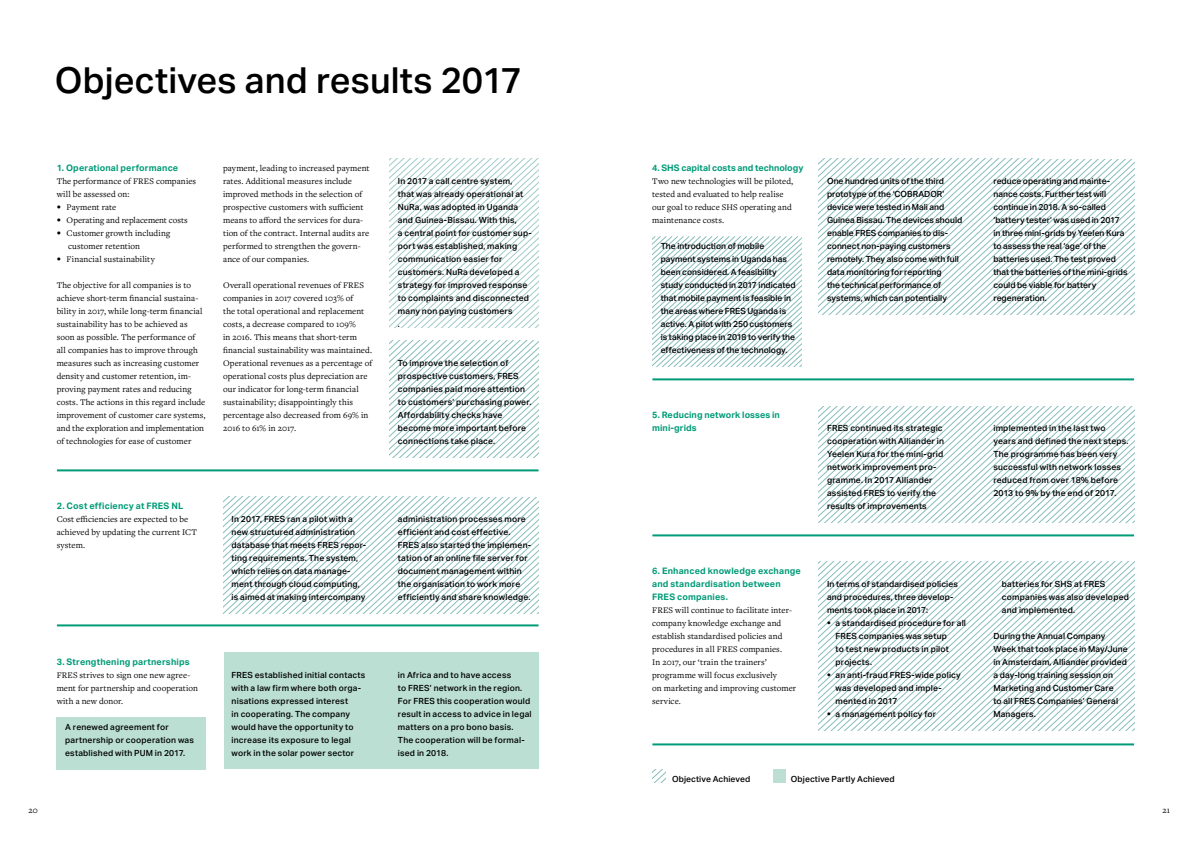
<style>
.page{position:relative;width:1191px;height:842px;background:#fff}
.page>*{position:absolute;margin:0;border:0;box-sizing:border-box;transform-origin:0 0}
.t1{font:500 36px "Aktiv Grotesk";color:#000}
.t2{font:9px/13px "Freight Text Pro";letter-spacing:.005em;color:#000}
.t3{font:700 9px/13px "Aktiv Grotesk";letter-spacing:.015em;color:#009b78}
.t4{font:500 8.5px/13px "Aktiv Grotesk";letter-spacing:.02em;color:#000}
.t5{font:500 8.5px/13px "Aktiv Grotesk";color:#000}
.s1{font-family:"Helvetica Neue LT Pro";font-weight:300;font-size:8.5px}
.s2{font-family:"Utopia";font-weight:400;font-size:9px}
</style>
<div class="page">
<div style="left:57px;top:717px;width:149px;height:52px;background:#bbdfd3"></div>
<div style="left:224px;top:652px;width:314px;height:116px;background:#bbdfd3"></div>
<svg style="left:223px;top:496px;width:316px;height:117px"></svg>
<svg style="left:389px;top:158px;width:150px;height:169px"></svg>
<svg style="left:389px;top:340px;width:150px;height:117px"></svg>
<hr style="left:57px;top:469px;width:481px;height:2px;background:#009b78">
<hr style="left:57px;top:624px;width:481px;height:2px;background:#009b78">
<svg style="left:652px;top:236px;width:149px;height:130px"></svg>
<svg style="left:818px;top:158px;width:316px;height:157px"></svg>
<svg style="left:818px;top:406px;width:316px;height:116px"></svg>
<svg style="left:818px;top:561px;width:316px;height:169px"></svg>
<hr style="left:652px;top:378px;width:482px;height:2px;background:#009b78">
<hr style="left:652px;top:534px;width:482px;height:2px;background:#009b78">
<hr style="left:652px;top:743px;width:482px;height:2px;background:#009b78">
<svg style="left:652px;top:769px;width:13px;height:13px"></svg>
<div style="left:772px;top:769px;width:13px;height:13px;background:#bbdfd3"></div>
<h1 class="t1" style="left:55px;top:59px;width:469px">Objectives and results 2017</h1>
<p class="t3" style="left:57px;top:161px;width:123px">1. Operational performance</p>
<p class="t2" style="left:57px;top:175px;width:141px">The performance of FRES companies will be assessed on:</p>
<p class="t2" style="left:57px;top:201px;width:61px"><span class="s1">•</span> Payment rate</p>
<p class="t2" style="left:57px;top:214px;width:133px"><span class="s1">•</span> Operating and replacement costs</p>
<p class="t2" style="left:68px;top:227px;width:104px;text-indent:-11px"><span class="s1">•</span> Customer growth including customer retention</p>
<p class="t2" style="left:57px;top:253px;width:100px"><span class="s1">•</span> Financial sustainability</p>
<p class="t2" style="left:57px;top:279px;width:150px">The objective for all companies is to achieve short-term financial sustaina&shy;bility in 2017, while long-term financial sustainability has to be achieved as soon as possible. The performance of all companies has to improve through measures such as increasing customer density and customer retention, im&shy;proving payment rates and reducing costs. The actions in this regard include improvement of customer care systems, and the exploration and implementation of technologies for ease of customer</p>
<p class="t2" style="left:223px;top:162px;width:148px">payment, leading to increased payment rates. Additional measures include improved methods in the selection of prospective customers with sufficient means to afford the services for dura&shy;tion of the contract. Internal audits are performed to strengthen the govern&shy;ance of our companies.</p>
<p class="t2" style="left:223px;top:279px;width:151px">Overall operational revenues of FRES companies in 2017 covered 103% of<br>the total operational and replacement costs, a decrease compared to 109%<br>in 2016. This means that short-term financial sustainability was maintained.<br>Operational revenues as a percentage of operational costs plus depreciation are our indicator for long-term financial sustainability; disappointingly this percentage also decreased from 69% in 2016 to 61% in 2017.</p>
<p class="t4" style="left:398px;top:175px;width:135px">In 2017 a call centre system,<br>that was already operational at<br>NuRa, was adopted in Uganda and Guinea-Bissau. With this,<br>a central point for customer sup&shy;port was established, making communication easier for customers. NuRa developed a strategy for improved response to complaints and disconnected many non paying customers<br>.</p>
<p class="t4" style="left:398px;top:357px;width:135px">To improve the selection of prospective customers, FRES companies paid more attention to customers’ purchasing power.<br>Affordability checks have become more important before connections take place.</p>
<p class="t3" style="left:57px;top:499px;width:128px">2. Cost efficiency at FRES NL</p>
<p class="t2" style="left:57px;top:513px;width:142px">Cost efficiencies are expected to be achieved by updating the current ICT system.</p>
<p class="t4" style="left:231px;top:513px;width:135px">In 2017, FRES ran a pilot with a new structured administration database that meets FRES repor&shy;ting requirements. The system, which relies on data manage&shy;ment through cloud computing, is aimed at making intercompany</p>
<p class="t4" style="left:398px;top:513px;width:135px">administration processes more efficient and cost effective.<br>FRES also started the implemen&shy;tation of an online file server for document management within the organisation to work more efficiently and share knowledge.</p>
<p class="t3" style="left:57px;top:655px;width:134px">3. Strengthening partnerships</p>
<p class="t2" style="left:57px;top:669px;width:143px">FRES strives to sign one new agree&shy;ment for partnership and cooperation with a new donor.</p>
<p class="t4" style="left:65px;top:721px;width:130px">A renewed agreement for partnership or cooperation was established with PUM in 2017.</p>
<p class="t4" style="left:231px;top:669px;width:135px">FRES established initial contacts with a law firm where both orga&shy;nisations expressed interest<br>in cooperating. The company would have the opportunity to increase its exposure to legal work in the solar power sector</p>
<p class="t4" style="left:398px;top:669px;width:135px">in Africa and to have access<br>to FRES’ network in the region.<br>For FRES this cooperation would result in access to advice in legal matters on a pro bono basis.<br>The cooperation will be formal&shy;ised in 2018.</p>
<p class="t3" style="left:652px;top:161px;width:153px">4. SHS capital costs and technology</p>
<p class="t2" style="left:652px;top:175px;width:143px">Two new technologies will be piloted, tested and evaluated to help realise our goal to reduce SHS operating and maintenance costs.</p>
<p class="t5" style="left:660px;top:240px;width:136px">The introduction of mobile payment systems in Uganda has been considered. A feasibility study conducted in 2017 indicated that mobile payment is feasible in the areas where FRES Uganda is active. A pilot with 250 customers is taking place in 2018 to verify the effectiveness of the technology.</p>
<p class="t3" style="left:652px;top:408px;width:129px">5. Reducing network losses in mini-grids</p>
<p class="t3" style="left:652px;top:564px;width:150px">6. Enhanced knowledge exchange and standardisation between<br>FRES companies.</p>
<p class="t2" style="left:652px;top:604px;width:146px">FRES will continue to facilitate inter&shy;company knowledge exchange and establish standardised policies and procedures in all FRES companies.<br>In 2017, our ‘train the trainers’ programme will focus exclusively<br>on marketing and improving customer service.</p>
<p class="t5" style="left:827px;top:175px;width:137px">One hundred units of the third prototype of the ‘COBRADOR’ device were tested in Mali and<br>Guinea Bissau. The devices should enable FRES companies to dis&shy;connect non-paying customers remotely. They also come with full data monitoring for reporting<br>the technical performance of systems, which can potentially</p>
<p class="t5" style="left:993px;top:175px;width:136px">reduce operating and mainte&shy;nance costs. Further test will continue in 2018. A so-called ‘battery tester’ was used in 2017 in three mini-grids by Yeelen Kura to assess the real ‘age’ of the batteries used. The test proved that the batteries of the mini-grids could be viable for battery regeneration.</p>
<p class="t4" style="left:827px;top:422px;width:118px">FRES continued its strategic cooperation with Alliander in<br>Yeelen Kura for the mini-grid network improvement pro&shy;gramme. In 2017 Alliander assisted FRES to verify the results of improvements</p>
<p class="t4" style="left:993px;top:422px;width:137px">implemented in the last two years and defined the next steps.<br>The programme has been very successful with network losses reduced from over 18% before<br>2013 to 9% by the end of 2017.</p>
<p class="t4" style="left:827px;top:578px;width:132px">In terms of standardised policies and procedures, three develop&shy;ments took place in 2017:</p>
<p class="t4" style="left:835px;top:617px;width:132px;text-indent:-9px"><span class="s2">•</span> a standardised procedure for all<br>FRES companies was setup<br>to test new products in pilot projects.</p>
<p class="t4" style="left:835px;top:669px;width:127px;text-indent:-9px"><span class="s2">•</span> an anti-fraud FRES-wide policy was developed and imple&shy;mented in 2017</p>
<p class="t4" style="left:827px;top:708px;width:111px"><span class="s2">•</span> a management policy for</p>
<p class="t4" style="left:1002px;top:578px;width:128px">batteries for SHS at FRES companies was also developed and implemented.</p>
<p class="t4" style="left:993px;top:630px;width:136px">During the Annual Company<br>Week that took place in May/June in Amsterdam, Alliander provided a day-long training session on<br>Marketing and Customer Care<br>to all FRES Companies’ General<br>Managers.</p>
<p class="t4" style="left:672px;top:773px;width:80px">Objective Achieved</p>
<p class="t4" style="left:791px;top:773px;width:105px">Objective Partly Achieved</p>
<p class="t2" style="left:28px;top:804px;width:11px">20</p>
<p class="t2" style="left:1162px;top:804px;width:9px">21</p>
</div>
